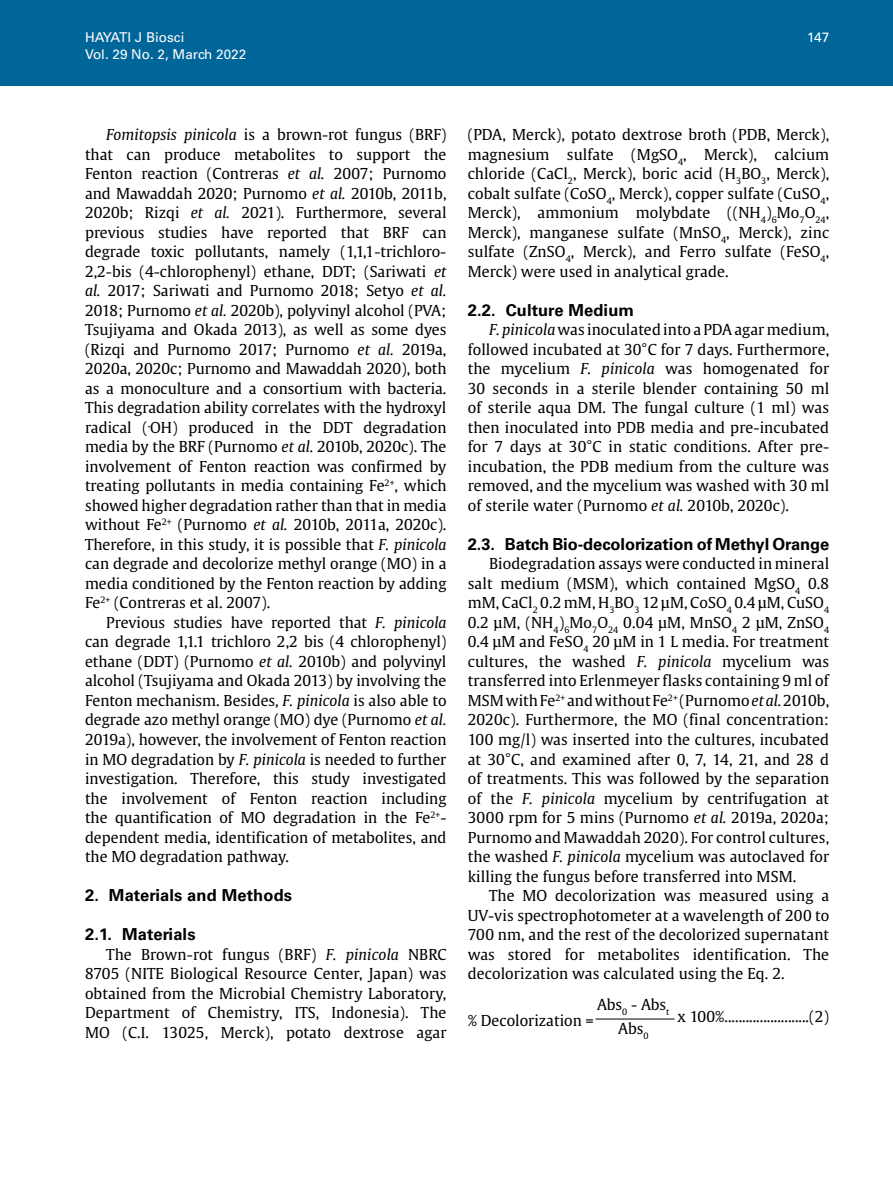
<style>
.page{position:relative;width:893px;height:1191px;background:#fff}
.page>*{position:absolute;margin:0;border:0;box-sizing:border-box;transform-origin:0 0}
.t1{font:700 16.5px "Univers LT Std";letter-spacing:-.005em;color:#000}
.t2{font:15px/19.5px "Gulliver";letter-spacing:.005em;color:#000;text-align:justify}
.t3{font:13.5px "Univers LT Std";color:#fff}
.s1{font-style:italic}
</style>
<div class="page">
<hr style="left:595px;top:1018px;width:80px;height:1px;background:#000">
<div style="left:0;top:0;width:893px;height:85px;background:#069"></div>
<p class="t3" style="left:85px;top:30px;width:101px">HAYATI J Biosci</p>
<p class="t3" style="left:807px;top:30px;width:24px">147</p>
<p class="t3" style="left:85px;top:46px;width:163px">Vol. 29 No. 2, March 2022</p>
<p class="t2" style="left:85px;top:125px;width:363px;text-indent:21px"><span class="s1">Fomitopsis pinicola</span> is a brown-rot fungus (BRF) that can produce metabolites to support the Fenton reaction (Contreras <span class="s1">et al.</span> 2007; Purnomo and Mawaddah 2020; Purnomo <span class="s1">et al.</span> 2010b, 2011b, 2020b; Rizqi <span class="s1">et al.</span> 2021). Furthermore, several previous studies have reported that BRF can degrade toxic pollutants, namely (1,1,1-trichloro-2,2-bis (4-chlorophenyl) ethane, DDT; (Sariwati <span class="s1">et al.</span> 2017; Sariwati and Purnomo 2018; Setyo <span class="s1">et al.<br></span>2018; Purnomo <span class="s1">et al.</span> 2020b), polyvinyl alcohol (PVA; Tsujiyama and Okada 2013), as well as some dyes (Rizqi and Purnomo 2017; Purnomo <span class="s1">et al.</span> 2019a, 2020a, 2020c; Purnomo and Mawaddah 2020), both as a monoculture and a consortium with bacteria.<br>This degradation ability correlates with the hydroxyl radical (<sup>•</sup>OH) produced in the DDT degradation media by the BRF (Purnomo <span class="s1">et al.</span> 2010b, 2020c). The involvement of Fenton reaction was confirmed by treating pollutants in media containing Fe<sup>2+</sup>, which showed higher degradation rather than that in media without Fe<sup>2+</sup> (Purnomo <span class="s1">et al.</span> 2010b, 2011a, 2020c).<br>Therefore, in this study, it is possible that <span class="s1">F. pinicola </span>can degrade and decolorize methyl orange (MO) in a media conditioned by the Fenton reaction by adding Fe<sup>2+</sup> (Contreras et al. 2007).</p>
<p class="t2" style="left:85px;top:612px;width:363px;text-indent:21px">Previous studies have reported that <span class="s1">F. pinicola </span>can degrade 1,1.1 trichloro 2,2 bis (4 chlorophenyl) ethane (DDT) (Purnomo <span class="s1">et al.</span> 2010b) and polyvinyl alcohol (Tsujiyama and Okada 2013) by involving the Fenton mechanism. Besides, <span class="s1">F. pinicola</span> is also able to degrade azo methyl orange (MO) dye (Purnomo <span class="s1">et al.<br></span>2019a), however, the involvement of Fenton reaction in MO degradation by <span class="s1">F. pinicola</span> is needed to further investigation. Therefore, this study investigated the involvement of Fenton reaction including the quantification of MO degradation in the Fe<sup>2+</sup>- dependent media, identification of metabolites, and the MO degradation pathway.</p>
<p class="t1" style="left:85px;top:885px;width:209px">2. Materials and Methods</p>
<p class="t1" style="left:85px;top:924px;width:112px">2.1. Materials</p>
<p class="t2" style="left:85px;top:944px;width:363px;text-indent:21px">The Brown-rot fungus (BRF) <span class="s1">F. pinicola</span> NBRC 8705 (NITE Biological Resource Center, Japan) was obtained from the Microbial Chemistry Laboratory, Department of Chemistry, ITS, Indonesia). The MO (C.I. 13025, Merck), potato dextrose agar</p>
<p class="t2" style="left:468px;top:125px;width:363px">(PDA, Merck), potato dextrose broth (PDB, Merck), magnesium sulfate (MgSO<sub>4</sub>, Merck), calcium chloride (CaCl<sub>2</sub>, Merck), boric acid (H<sub>3</sub>BO<sub>3</sub>, Merck), cobalt sulfate (CoSO<sub>4</sub>, Merck), copper sulfate (CuSO<sub>4</sub>, Merck), ammonium molybdate ((NH<sub>4</sub>)<sub>6</sub>Mo<sub>7</sub>O<sub>24</sub>, Merck), manganese sulfate (MnSO<sub>4</sub>, Merck), zinc sulfate (ZnSO<sub>4</sub>, Merck), and Ferro sulfate (FeSO<sub>4</sub>, Merck) were used in analytical grade.</p>
<p class="t1" style="left:468px;top:300px;width:168px">2.2. Culture Medium</p>
<p class="t2" style="left:468px;top:320px;width:363px;text-indent:21px"><span class="s1">F. pinicola</span> was inoculated into a PDA agar medium, followed incubated at 30°C for 7 days. Furthermore, the mycelium <span class="s1">F. pinicola</span> was homogenated for 30 seconds in a sterile blender containing 50 ml of sterile aqua DM. The fungal culture (1 ml) was then inoculated into PDB media and pre-incubated for 7 days at 30°C in static conditions. After pre&shy;incubation, the PDB medium from the culture was removed, and the mycelium was washed with 30 ml of sterile water (Purnomo <span class="s1">et al.</span> 2010b, 2020c).</p>
<p class="t1" style="left:468px;top:534px;width:363px">2.3. Batch Bio-decolorization of Methyl Orange</p>
<p class="t2" style="left:468px;top:554px;width:363px;text-indent:21px">Biodegradation assays were conducted in mineral salt medium (MSM), which contained MgSO<sub>4</sub> 0.8 mM, CaCl<sub>2</sub> 0.2 mM, H<sub>3</sub>BO<sub>3</sub> 12 µM, CoSO<sub>4</sub> 0.4 µM, CuSO<sub>4<br></sub>0.2 µM, (NH<sub>4</sub>)<sub>6</sub>Mo<sub>7</sub>O<sub>24</sub> 0.04 µM, MnSO<sub>4</sub> 2 µM, ZnSO<sub>4<br></sub>0.4 µM and FeSO<sub>4</sub> 20 µM in 1 L media. For treatment cultures, the washed <span class="s1">F. pinicola</span> mycelium was transferred into Erlenmeyer flasks containing 9 ml of MSM with Fe<sup>2+</sup> and without Fe<sup>2+</sup> (Purnomo <span class="s1">et al.</span> 2010b, 2020c). Furthermore, the MO (final concentration:<br>100 mg/l) was inserted into the cultures, incubated at 30°C, and examined after 0, 7, 14, 21, and 28 d of treatments. This was followed by the separation of the <span class="s1">F. pinicola</span> mycelium by centrifugation at 3000 rpm for 5 mins (Purnomo <span class="s1">et al.</span> 2019a, 2020a; Purnomo and Mawaddah 2020). For control cultures, the washed <span class="s1">F. pinicola</span> mycelium was autoclaved for killing the fungus before transferred into MSM.</p>
<p class="t2" style="left:468px;top:885px;width:363px;text-indent:21px">The MO decolorization was measured using a UV-vis spectrophotometer at a wavelength of 200 to 700 nm, and the rest of the decolorized supernatant was stored for metabolites identification. The decolorization was calculated using the Eq. 2.</p>
<p class="t2" style="left:468px;top:1010px;width:127px">% Decolorization =</p>
<p class="t2" style="left:597px;top:992px;width:74px;line-height:24.2px;text-align:center">Abs<sub>0</sub> - Abs<sub>t<br></sub>Abs<sub>0</sub></p>
<p class="t2" style="left:678px;top:1007px;width:153px">x 100%........................(2)</p>
</div>
